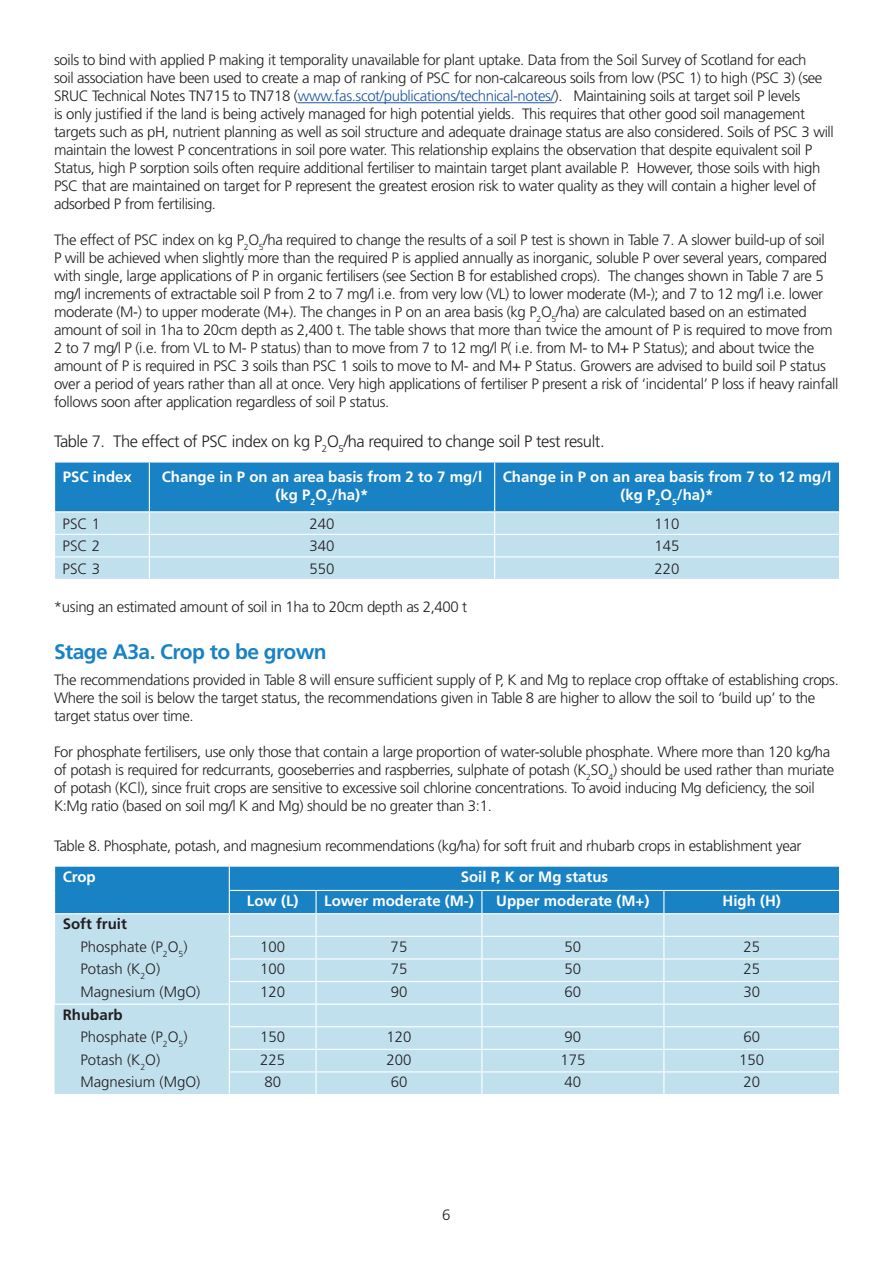
<style>
.page{position:relative;width:893px;height:1263px;background:#fff}
.page>*{position:absolute;margin:0;border:0;box-sizing:border-box;transform-origin:0 0}
.t1{font:700 21px "Frutiger LT Std";letter-spacing:-.025em;color:#1982c4}
.t2{font:300 16.5px "Frutiger LT Std";letter-spacing:-.025em;color:#231f20}
.t3{font:300 15px/18px "Frutiger LT Std";letter-spacing:-.025em;color:#231f20}
.t4{font:700 15px/18px "Frutiger LT Std";color:#fff;text-align:center}
.t5{font:300 15px/22.6px "Frutiger LT Std";color:#231f20}
.s1{color:#1e56a6}
.s2{font-weight:700}
</style>
<div class="page">
<hr style="left:298px;top:102px;width:257px;height:1px;background:#1e56a6">
<svg style="left:54px;top:462px;width:786px;height:117px;background:#7dbadd"></svg>
<svg style="left:54px;top:866px;width:786px;height:228px;background:#a2cee6"></svg>
<p class="t3" style="left:54px;top:51px;width:781px">soils to bind with applied P making it temporality unavailable for plant uptake. Data from the Soil Survey of Scotland for each<br>soil association have been used to create a map of ranking of PSC for non-calcareous soils from low (PSC 1) to high (PSC 3) (see SRUC Technical Notes TN715 to TN718 (<span class="s1">www.fas.scot/publications/technical-notes/</span>). Maintaining soils at target soil P levels<br>is only justified if the land is being actively managed for high potential yields. This requires that other good soil management targets such as pH, nutrient planning as well as soil structure and adequate drainage status are also considered. Soils of PSC 3 will maintain the lowest P concentrations in soil pore water. This relationship explains the observation that despite equivalent soil P Status, high P sorption soils often require additional fertiliser to maintain target plant available P. However, those soils with high PSC that are maintained on target for P represent the greatest erosion risk to water quality as they will contain a higher level of adsorbed P from fertilising.</p>
<p class="t3" style="left:54px;top:231px;width:786px">The effect of PSC index on kg P<sub>2</sub>O<sub>5</sub>/ha required to change the results of a soil P test is shown in Table 7. A slower build-up of soil<br>P will be achieved when slightly more than the required P is applied annually as inorganic, soluble P over several years, compared with single, large applications of P in organic fertilisers (see Section B for established crops). The changes shown in Table 7 are 5 mg/l increments of extractable soil P from 2 to 7 mg/l i.e. from very low (VL) to lower moderate (M-); and 7 to 12 mg/l i.e. lower moderate (M-) to upper moderate (M+). The changes in P on an area basis (kg P<sub>2</sub>O<sub>5</sub>/ha) are calculated based on an estimated amount of soil in 1ha to 20cm depth as 2,400 t. The table shows that more than twice the amount of P is required to move from 2 to 7 mg/l P (i.e. from VL to M- P status) than to move from 7 to 12 mg/l P( i.e. from M- to M+ P Status); and about twice the amount of P is required in PSC 3 soils than PSC 1 soils to move to M- and M+ P Status. Growers are advised to build soil P status over a period of years rather than all at once. Very high applications of fertiliser P present a risk of ‘incidental’ P loss if heavy rainfall follows soon after application regardless of soil P status.</p>
<p class="t2" style="left:54px;top:432px;width:552px">Table 7. The effect of PSC index on kg P<sub>2</sub>O<sub>5</sub>/ha required to change soil P test result.</p>
<p class="t4" style="left:63px;top:468px;width:71px">PSC index</p>
<p class="t4" style="left:162px;top:468px;width:322px">Change in P on an area basis from 2 to 7 mg/l (kg P<sub>2</sub>O<sub>5</sub>/ha)*</p>
<p class="t4" style="left:503px;top:468px;width:330px">Change in P on an area basis from 7 to 12 mg/l (kg P<sub>2</sub>O<sub>5</sub>/ha)*</p>
<p class="t3" style="left:63px;top:515px;width:39px">PSC 1</p>
<p class="t3" style="left:309px;top:515px;width:27px">240</p>
<p class="t3" style="left:655px;top:515px;width:27px">110</p>
<p class="t3" style="left:63px;top:537px;width:39px">PSC 2</p>
<p class="t3" style="left:309px;top:537px;width:27px">340</p>
<p class="t3" style="left:655px;top:537px;width:27px">145</p>
<p class="t3" style="left:63px;top:560px;width:39px">PSC 3</p>
<p class="t3" style="left:309px;top:560px;width:27px">550</p>
<p class="t3" style="left:655px;top:560px;width:27px">220</p>
<p class="t3" style="left:54px;top:598px;width:415px">*using an estimated amount of soil in 1ha to 20cm depth as 2,400 t</p>
<h1 class="t1" style="left:54px;top:639px;width:274px">Stage A3a. Crop to be grown</h1>
<p class="t3" style="left:54px;top:671px;width:786px">The recommendations provided in Table 8 will ensure sufficient supply of P, K and Mg to replace crop offtake of establishing crops.<br>Where the soil is below the target status, the recommendations given in Table 8 are higher to allow the soil to ‘build up’ to the target status over time.</p>
<p class="t3" style="left:54px;top:743px;width:782px">For phosphate fertilisers, use only those that contain a large proportion of water-soluble phosphate. Where more than 120 kg/ha of potash is required for redcurrants, gooseberries and raspberries, sulphate of potash (K<sub>2</sub>SO<sub>4</sub>) should be used rather than muriate of potash (KCl), since fruit crops are sensitive to excessive soil chlorine concentrations. To avoid inducing Mg deficiency, the soil K:Mg ratio (based on soil mg/l K and Mg) should be no greater than 3:1.</p>
<p class="t3" style="left:54px;top:837px;width:749px">Table 8. Phosphate, potash, and magnesium recommendations (kg/ha) for soft fruit and rhubarb crops in establishment year</p>
<p class="t4" style="left:63px;top:867px;width:35px">Crop</p>
<p class="t4" style="left:461px;top:867px;width:149px">Soil P, K or Mg status</p>
<p class="t4" style="left:247px;top:892px;width:53px">Low (L)</p>
<p class="t4" style="left:324px;top:892px;width:151px">Lower moderate (M-)</p>
<p class="t4" style="left:496px;top:892px;width:155px">Upper moderate (M+)</p>
<p class="t4" style="left:723px;top:892px;width:60px">High (H)</p>
<p class="t5" style="left:80px;top:913px;width:109px;text-indent:-18px"><span class="s2">Soft fruit<br></span>Phosphate (P<sub>2</sub>O<sub>5</sub>)</p>
<p class="t3" style="left:260px;top:938px;width:27px">100</p>
<p class="t3" style="left:391px;top:938px;width:18px">75</p>
<p class="t3" style="left:565px;top:938px;width:18px">50</p>
<p class="t3" style="left:743px;top:938px;width:18px">25</p>
<p class="t3" style="left:80px;top:960px;width:81px">Potash (K<sub>2</sub>O)</p>
<p class="t3" style="left:260px;top:960px;width:27px">100</p>
<p class="t3" style="left:391px;top:960px;width:18px">75</p>
<p class="t3" style="left:565px;top:960px;width:18px">50</p>
<p class="t3" style="left:743px;top:960px;width:18px">25</p>
<p class="t5" style="left:80px;top:981px;width:122px">Magnesium (MgO)</p>
<p class="t3" style="left:260px;top:983px;width:27px">120</p>
<p class="t3" style="left:391px;top:983px;width:18px">90</p>
<p class="t3" style="left:565px;top:983px;width:18px">60</p>
<p class="t3" style="left:743px;top:983px;width:18px">30</p>
<p class="t5" style="left:80px;top:1003px;width:109px;text-indent:-18px"><span class="s2">Rhubarb<br></span>Phosphate (P<sub>2</sub>O<sub>5</sub>)</p>
<p class="t3" style="left:260px;top:1028px;width:27px">150</p>
<p class="t3" style="left:386px;top:1028px;width:27px">120</p>
<p class="t3" style="left:565px;top:1028px;width:18px">90</p>
<p class="t3" style="left:743px;top:1028px;width:18px">60</p>
<p class="t3" style="left:80px;top:1051px;width:81px">Potash (K<sub>2</sub>O)</p>
<p class="t3" style="left:260px;top:1051px;width:27px">225</p>
<p class="t3" style="left:386px;top:1051px;width:27px">200</p>
<p class="t3" style="left:560px;top:1051px;width:27px">175</p>
<p class="t3" style="left:739px;top:1051px;width:27px">150</p>
<p class="t5" style="left:80px;top:1071px;width:122px">Magnesium (MgO)</p>
<p class="t3" style="left:264px;top:1073px;width:18px">80</p>
<p class="t3" style="left:391px;top:1073px;width:18px">60</p>
<p class="t3" style="left:565px;top:1073px;width:18px">40</p>
<p class="t3" style="left:743px;top:1073px;width:18px">20</p>
<p class="t3" style="left:442px;top:1206px;width:10px">6</p>
</div>
